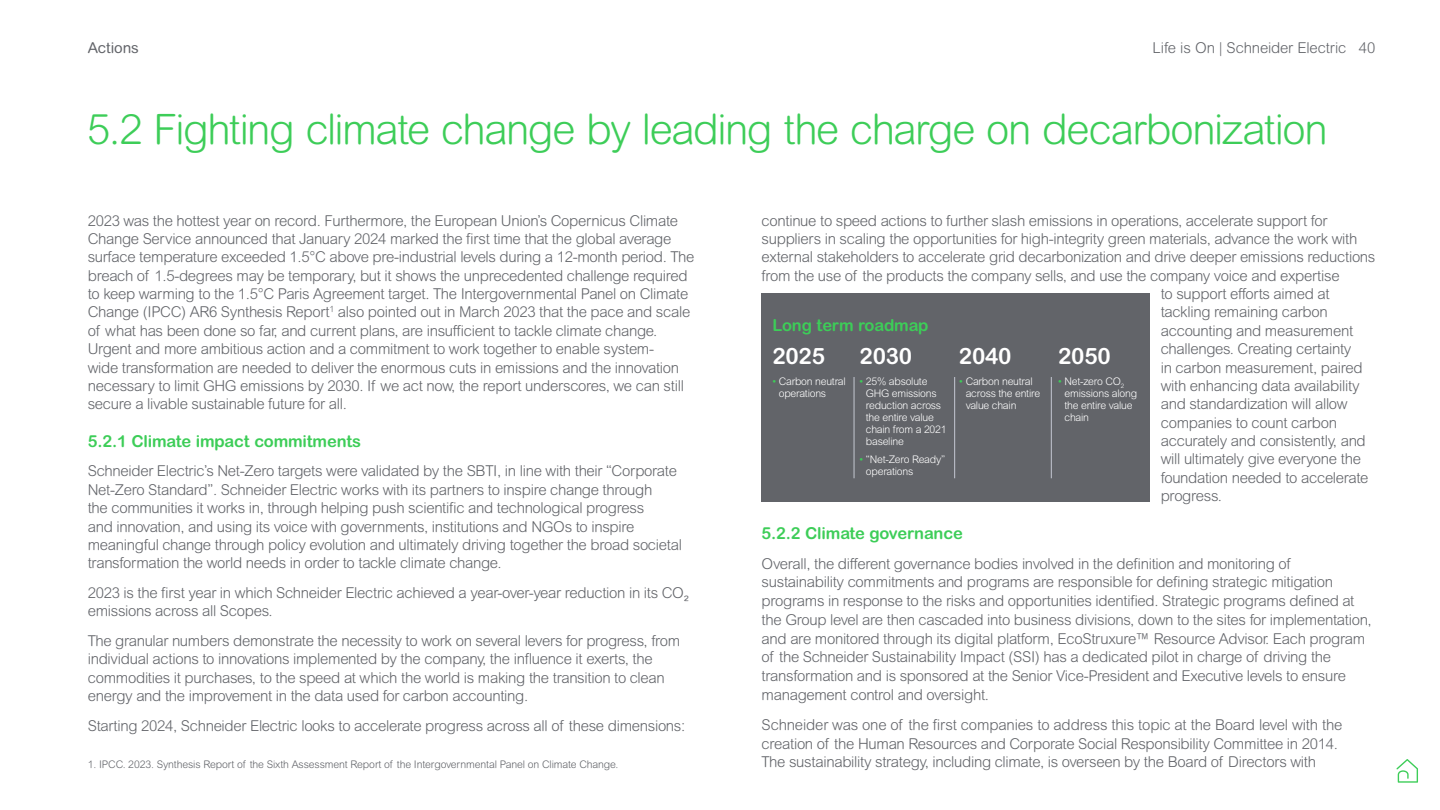
<style>
.page{position:relative;width:1440px;height:810px;background:#fff}
.page>*{position:absolute;margin:0;border:0;box-sizing:border-box;transform-origin:0 0}
.t1{font:300 42px "Arial Rounded MT Pro";letter-spacing:-.035em;color:#3dcd58}
.t2{font:700 22.5px "Arial Rounded MT Pro";letter-spacing:-.01em;color:#fff}
.t3{font:700 16.5px "Arial Rounded MT Pro";letter-spacing:-.01em;color:#3dcd58}
.t4{font:300 15px/18.4px "Arial Rounded MT Pro";letter-spacing:-.02em;color:#626469}
.t5{font:15px "Arial Rounded MT Pro";letter-spacing:-.01em;color:#626469}
.t6{font:300 10.5px/12px "Arial Rounded MT Pro";letter-spacing:-.02em;color:#fff}
.t7{font:300 10.5px "Arial Rounded MT Pro";letter-spacing:-.01em;color:#626469}
.s1{color:#3dcd58}
</style>
<div class="page">
<svg style="left:1396px;top:759px;width:22px;height:24px"></svg>
<div style="left:762px;top:293px;width:388px;height:209px;background:#626469"></div>
<hr style="left:854px;top:377px;width:1px;height:101px;background:#fff">
<hr style="left:954px;top:377px;width:1px;height:101px;background:#fff">
<hr style="left:1051px;top:377px;width:1px;height:101px;background:#fff">
<p class="t5" style="left:88px;top:39px;width:53px">Actions</p>
<p class="t4" style="left:1153px;top:39px;width:224px">Life is On | Schneider Electric 40</p>
<h1 class="t1" style="left:87px;top:105px;width:1242px">5.2 Fighting climate change by leading the charge on decarbonization</h1>
<p class="t4" style="left:88px;top:212px;width:608px">2023 was the hottest year on record. Furthermore, the European Union’s Copernicus Climate Change Service announced that January 2024 marked the first time that the global average surface temperature exceeded 1.5°C above pre-industrial levels during a 12-month period. The breach of 1.5-degrees may be temporary, but it shows the unprecedented challenge required to keep warming to the 1.5°C Paris Agreement target. The Intergovernmental Panel on Climate Change (IPCC) AR6 Synthesis Report<sup>1</sup> also pointed out in March 2023 that the pace and scale of what has been done so far, and current plans, are insufficient to tackle climate change.<br>Urgent and more ambitious action and a commitment to work together to enable system-<br>wide transformation are needed to deliver the enormous cuts in emissions and the innovation necessary to limit GHG emissions by 2030. If we act now, the report underscores, we can still secure a livable sustainable future for all.</p>
<p class="t3" style="left:88px;top:431px;width:275px">5.2.1 Climate impact commitments</p>
<p class="t4" style="left:88px;top:463px;width:596px">Schneider Electric’s Net-Zero targets were validated by the SBTI, in line with their “Corporate Net-Zero Standard”. Schneider Electric works with its partners to inspire change through<br>the communities it works in, through helping push scientific and technological progress<br>and innovation, and using its voice with governments, institutions and NGOs to inspire meaningful change through policy evolution and ultimately driving together the broad societal transformation the world needs in order to tackle climate change.</p>
<p class="t4" style="left:88px;top:584px;width:602px">2023 is the first year in which Schneider Electric achieved a year-over-year reduction in its CO₂ emissions across all Scopes.</p>
<p class="t4" style="left:88px;top:632px;width:594px">The granular numbers demonstrate the necessity to work on several levers for progress, from individual actions to innovations implemented by the company, the influence it exerts, the commodities it purchases, to the speed at which the world is making the transition to clean energy and the improvement in the data used for carbon accounting.</p>
<p class="t4" style="left:88px;top:717px;width:599px">Starting 2024, Schneider Electric looks to accelerate progress across all of these dimensions:</p>
<p class="t7" style="left:88px;top:758px;width:532px">1. IPCC. 2023. Synthesis Report of the Sixth Assessment Report of the Intergovernmental Panel on Climate Change.</p>
<p class="t4" style="left:762px;top:212px;width:567px">continue to speed actions to further slash emissions in operations, accelerate support for</p>
<p class="t4" style="left:762px;top:230px;width:597px">suppliers in scaling the opportunities for high-integrity green materials, advance the work with</p>
<p class="t4" style="left:762px;top:248px;width:615px">external stakeholders to accelerate grid decarbonization and drive deeper emissions reductions</p>
<p class="t4" style="left:762px;top:267px;width:580px">from the use of the products the company sells, and use the company voice and expertise</p>
<p class="t4" style="left:1161px;top:285px;width:170px">to support efforts aimed at</p>
<p class="t4" style="left:1161px;top:304px;width:169px">tackling remaining carbon</p>
<p class="t4" style="left:1161px;top:322px;width:194px">accounting and measurement</p>
<p class="t4" style="left:1161px;top:340px;width:192px">challenges. Creating certainty</p>
<p class="t4" style="left:1161px;top:359px;width:203px">in carbon measurement, paired</p>
<p class="t4" style="left:1161px;top:377px;width:200px">with enhancing data availability</p>
<p class="t4" style="left:1161px;top:395px;width:189px">and standardization will allow</p>
<p class="t4" style="left:1161px;top:414px;width:178px">companies to count carbon</p>
<p class="t4" style="left:1161px;top:432px;width:207px">accurately and consistently, and</p>
<p class="t4" style="left:1161px;top:451px;width:202px">will ultimately give everyone the</p>
<p class="t4" style="left:1161px;top:469px;width:209px">foundation needed to accelerate</p>
<p class="t4" style="left:1161px;top:487px;width:63px">progress.</p>
<p class="t3" style="left:762px;top:523px;width:203px">5.2.2 Climate governance</p>
<p class="t4" style="left:762px;top:555px;width:612px;line-height:18.8px">Overall, the different governance bodies involved in the definition and monitoring of sustainability commitments and programs are responsible for defining strategic mitigation programs in response to the risks and opportunities identified. Strategic programs defined at the Group level are then cascaded into business divisions, down to the sites for implementation, and are monitored through its digital platform, EcoStruxure™ Resource Advisor. Each program of the Schneider Sustainability Impact (SSI) has a dedicated pilot in charge of driving the transformation and is sponsored at the Senior Vice-President and Executive levels to ensure management control and oversight.</p>
<p class="t4" style="left:762px;top:716px;width:582px;line-height:18.8px">Schneider was one of the first companies to address this topic at the Board level with the creation of the Human Resources and Corporate Social Responsibility Committee in 2014.<br>The sustainability strategy, including climate, is overseen by the Board of Directors with</p>
<p class="t3" style="left:772px;top:315px;width:158px">Long term roadmap</p>
<h2 class="t2" style="left:772px;top:342px;width:54px">2025</h2>
<p class="t6" style="left:779px;top:376px;width:69px;text-indent:-6px"><span class="s1">•</span> Carbon neutral operations</p>
<h2 class="t2" style="left:959px;top:342px;width:54px">2040</h2>
<p class="t6" style="left:966px;top:376px;width:76px;text-indent:-6px"><span class="s1">•</span> Carbon neutral across the entire value chain</p>
<h2 class="t2" style="left:860px;top:342px;width:54px">2030</h2>
<p class="t6" style="left:866px;top:376px;width:82px;text-indent:-6px"><span class="s1">•</span> 25% absolute<br>GHG emissions reduction across the entire value chain from a 2021 baseline</p>
<p class="t6" style="left:866px;top:454px;width:81px;text-indent:-6px"><span class="s1">•</span> “Net-Zero Ready” operations</p>
<h2 class="t2" style="left:1058px;top:342px;width:54px">2050</h2>
<p class="t6" style="left:1065px;top:376px;width:74px;text-indent:-6px"><span class="s1">•</span> Net-zero CO<sub>2 </sub>emissions along the entire value chain</p>
</div>
